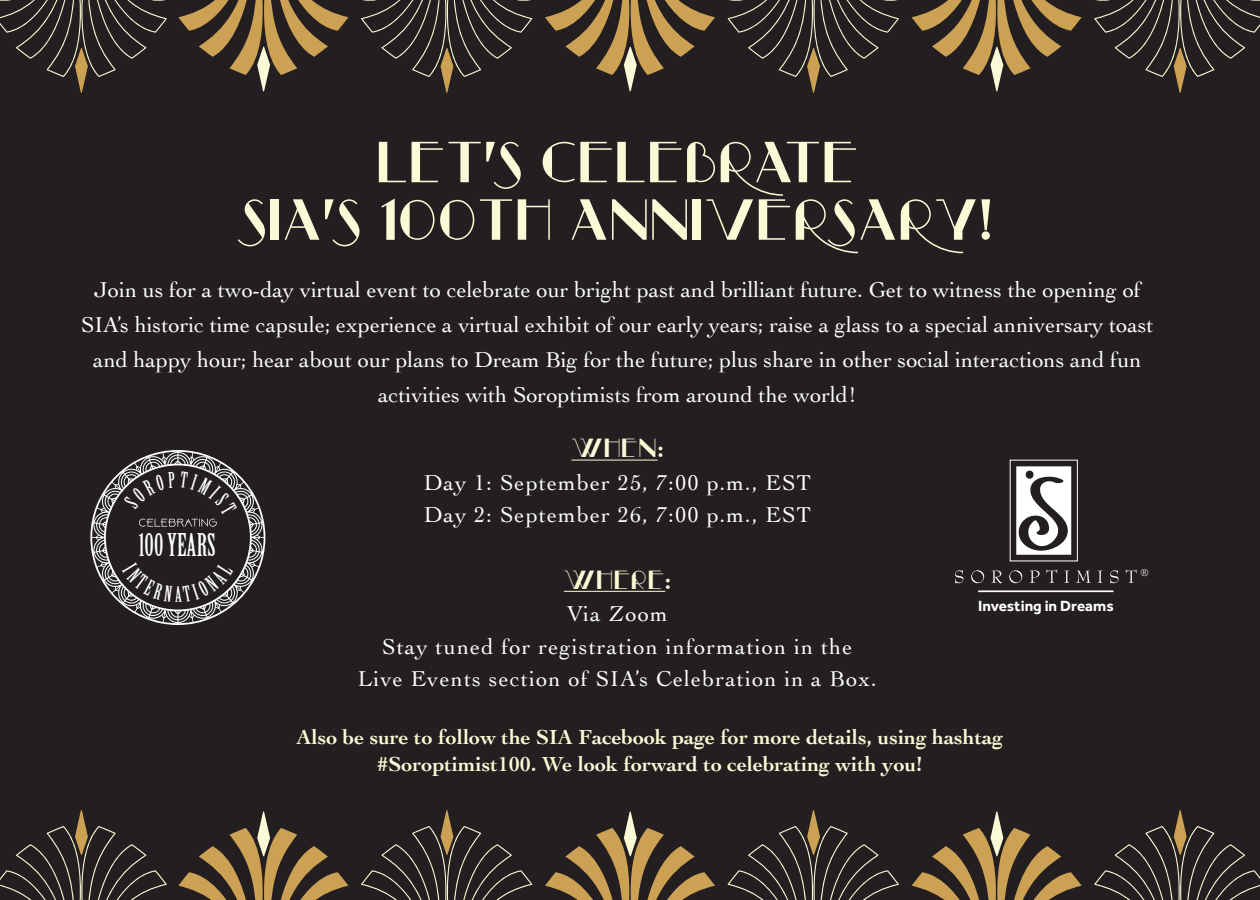
<style>
.page{position:relative;width:1260px;height:900px;background:#231f20}
.page>*{position:absolute;margin:0;border:0;box-sizing:border-box;transform-origin:0 0}
.t1{font:55px/57.5px "Raconteur NF";letter-spacing:.03em;color:#fafad6;text-align:center}
.t2{font:30.75px "Birch Std";color:#fff}
.t3{font:25px "Raconteur NF";letter-spacing:.05em;color:#fafad6}
.t4{font:22.5px/35px "Cochin";color:#fff;text-align:center}
.t5{font:22.5px/32.5px "Cochin";letter-spacing:.05em;color:#fff}
.t6{font:700 21.25px/27.5px "Cochin";color:#fafad6;text-align:center}
.t7{font:700 15.25px "Effra";color:#fff}
.t8{font:10.25px "Palatino";color:#fff}
</style>
<div class="page">
<hr style="left:571px;top:460px;width:87px;height:1px;background:#fafad6">
<hr style="left:564px;top:591px;width:101px;height:1px;background:#fafad6">
<svg style="left:0;top:0;width:348px;height:93px"></svg>
<svg style="left:361px;top:0;width:354px;height:93px"></svg>
<svg style="left:912px;top:0;width:170px;height:91px"></svg>
<svg style="left:727px;top:0;width:172px;height:93px"></svg>
<svg style="left:1094px;top:0;width:166px;height:93px"></svg>
<svg style="left:545px;top:811px;width:170px;height:89px"></svg>
<svg style="left:728px;top:810px;width:171px;height:90px"></svg>
<svg style="left:178px;top:811px;width:170px;height:89px"></svg>
<svg style="left:0;top:810px;width:167px;height:90px"></svg>
<svg style="left:361px;top:810px;width:171px;height:90px"></svg>
<svg style="left:912px;top:811px;width:170px;height:89px"></svg>
<svg style="left:1094px;top:810px;width:166px;height:90px"></svg>
<hr style="left:978px;top:590px;width:135px;height:2px;background:#fff">
<svg style="left:955px;top:570px;width:8px;height:14px"></svg>
<svg style="left:971px;top:570px;width:13px;height:13px"></svg>
<svg style="left:992px;top:571px;width:11px;height:12px"></svg>
<svg style="left:1009px;top:570px;width:13px;height:13px"></svg>
<svg style="left:1030px;top:570px;width:10px;height:13px"></svg>
<svg style="left:1046px;top:570px;width:11px;height:13px"></svg>
<svg style="left:1064px;top:571px;width:5px;height:12px"></svg>
<svg style="left:1076px;top:571px;width:15px;height:12px"></svg>
<svg style="left:1098px;top:571px;width:5px;height:12px"></svg>
<svg style="left:1110px;top:570px;width:9px;height:14px"></svg>
<svg style="left:1126px;top:570px;width:11px;height:13px"></svg>
<div style="left:1010px;top:460px;width:68px;height:101px;border:1px solid #fff"></div>
<svg style="left:1016px;top:466px;width:56px;height:89px"></svg>
<svg style="left:90px;top:450px;width:175px;height:175px"></svg>
<p class="t1" style="left:243px;top:135px;width:751px">LET’S CELEBRATE<br>SIA’S 100TH ANNIVERSARY!</p>
<p class="t4" style="left:81px;top:271px;width:1074px">Join us for a two-day virtual event to celebrate our bright past and brilliant future. Get to witness the opening of SIA’s historic time capsule; experience a virtual exhibit of our early years; raise a glass to a special anniversary toast and happy hour; hear about our plans to Dream Big for the future; plus share in other social interactions and fun activities with Soroptimists from around the world!</p>
<p class="t3" style="left:571px;top:434px;width:93px">WHEN:</p>
<p class="t5" style="left:424px;top:465px;width:389px">Day 1: September 25, 7:00 p.m., EST<br>Day 2: September 26, 7:00 p.m., EST</p>
<p class="t2" style="left:139px;top:527px;width:78px">100 YEARS</p>
<p class="t3" style="left:564px;top:566px;width:109px">WHERE:</p>
<p class="t5" style="left:358px;top:596px;width:521px;text-align:center">Via Zoom<br>Stay tuned for registration information in the<br>Live Events section of SIA’s Celebration in a Box.</p>
<p class="t7" style="left:978px;top:597px;width:137px">Investing in Dreams</p>
<p class="t6" style="left:296px;top:722px;width:708px">Also be sure to follow the SIA Facebook page for more details, using hashtag #Soroptimist100. We look forward to celebrating with you!</p>
<p class="t8" style="left:1141px;top:564px;width:9px">®</p>
</div>
